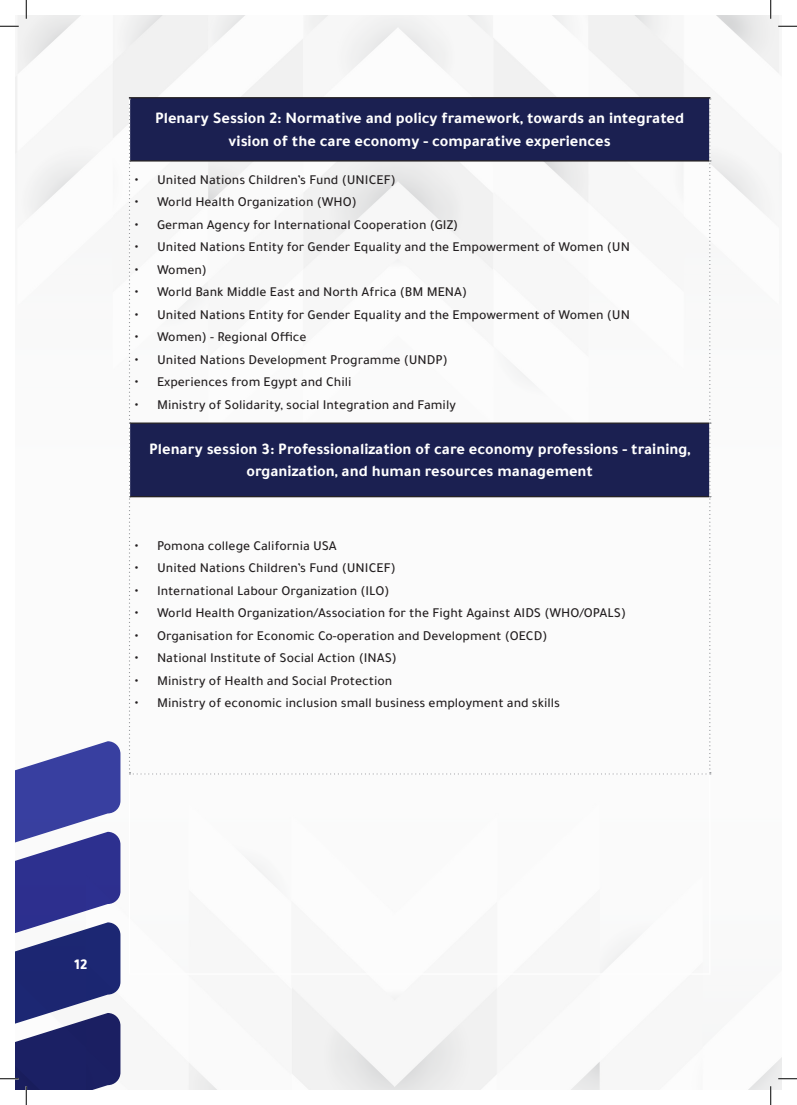
<style>
.page{position:relative;width:797px;height:1105px;background:#fff}
.page>*{position:absolute;margin:0;border:0;box-sizing:border-box;transform-origin:0 0}
.t1{font:700 16.25px/22.5px "Tajawal";color:#fff;text-align:center}
.t2{font:800 15px "Tajawal";color:#fff}
.t3{font:500 13.75px "Tajawal";color:#231f20}
</style>
<div class="page">
<img style="left:16px;top:16px;width:765px;height:1073px">
<hr style="left:129px;top:775px;width:1px;height:198px;background:#fff">
<hr style="left:709px;top:775px;width:1px;height:198px;background:#fff">
<hr style="left:129px;top:973px;width:581px;height:2px;background:#fff">
<hr style="left:129px;top:97px;width:581px;height:1px;background:#231f20">
<svg style="left:129px;top:98px;width:581px;height:677px"></svg>
<hr style="left:130px;top:496px;width:579px;height:1px;background:#231f20">
<svg style="left:0;top:25px;width:19px;height:2px"></svg>
<svg style="left:778px;top:25px;width:19px;height:2px"></svg>
<svg style="left:778px;top:1078px;width:19px;height:1px"></svg>
<svg style="left:25px;top:0;width:2px;height:19px"></svg>
<svg style="left:0;top:741px;width:120px;height:364px"></svg>
<svg style="left:770px;top:0;width:1px;height:19px"></svg>
<svg style="left:770px;top:1086px;width:1px;height:19px"></svg>
<p class="t3" style="left:134px;top:170px;width:6px">•</p>
<p class="t1" style="left:155px;top:107px;width:531px">Plenary Session 2: Normative and policy framework, towards an integrated vision of the care economy - comparative experiences</p>
<p class="t3" style="left:157px;top:170px;width:240px">United Nations Children s’ Fund (UNICEF(</p>
<p class="t3" style="left:134px;top:192px;width:6px">•</p>
<p class="t3" style="left:157px;top:192px;width:201px">World Health Organization (WHO(</p>
<p class="t3" style="left:134px;top:215px;width:6px">•</p>
<p class="t3" style="left:157px;top:215px;width:303px">German Agency for International Cooperation (GIZ(</p>
<p class="t3" style="left:134px;top:237px;width:6px">•</p>
<p class="t3" style="left:157px;top:237px;width:474px">United Nations Entity for Gender Equality and the Empowerment of Women (UN</p>
<p class="t3" style="left:134px;top:260px;width:6px">•</p>
<p class="t3" style="left:157px;top:260px;width:51px">Women(</p>
<p class="t3" style="left:134px;top:282px;width:6px">•</p>
<p class="t3" style="left:157px;top:282px;width:312px">World Bank Middle East and North Africa (BM MENA(</p>
<p class="t3" style="left:134px;top:305px;width:6px">•</p>
<p class="t3" style="left:157px;top:305px;width:474px">United Nations Entity for Gender Equality and the Empowerment of Women (UN</p>
<p class="t3" style="left:134px;top:327px;width:6px">•</p>
<p class="t3" style="left:157px;top:327px;width:151px">Women) - Regional Office</p>
<p class="t3" style="left:134px;top:350px;width:6px">•</p>
<p class="t3" style="left:157px;top:350px;width:292px">United Nations Development Programme (UNDP(</p>
<p class="t3" style="left:134px;top:372px;width:6px">•</p>
<p class="t3" style="left:157px;top:372px;width:196px">Experiences from Egypt and Chili</p>
<p class="t3" style="left:134px;top:395px;width:6px">•</p>
<p class="t3" style="left:157px;top:395px;width:300px">Ministry of Solidarity, social Integration and Family</p>
<p class="t1" style="left:149px;top:437px;width:542px">Plenary session 3: Professionalization of care economy professions - training, organization, and human resources management</p>
<p class="t3" style="left:134px;top:536px;width:6px">•</p>
<p class="t3" style="left:157px;top:536px;width:181px">Pomona college California USA</p>
<p class="t3" style="left:134px;top:558px;width:6px">•</p>
<p class="t3" style="left:157px;top:558px;width:240px">United Nations Children s’ Fund (UNICEF(</p>
<p class="t3" style="left:134px;top:581px;width:6px">•</p>
<p class="t3" style="left:157px;top:581px;width:234px">International Labour Organization (ILO(</p>
<p class="t3" style="left:134px;top:603px;width:6px">•</p>
<p class="t3" style="left:157px;top:603px;width:470px">World Health Organization/Association for the Fight Against AIDS (WHO/OPALS(</p>
<p class="t3" style="left:134px;top:626px;width:6px">•</p>
<p class="t3" style="left:157px;top:626px;width:392px">Organisation for Economic Co-operation and Development (OECD(</p>
<p class="t3" style="left:134px;top:648px;width:6px">•</p>
<p class="t3" style="left:157px;top:648px;width:241px">National Institute of Social Action (INAS(</p>
<p class="t3" style="left:134px;top:671px;width:6px">•</p>
<p class="t3" style="left:157px;top:671px;width:237px">Ministry of Health and Social Protection</p>
<p class="t3" style="left:134px;top:693px;width:6px">•</p>
<p class="t3" style="left:157px;top:693px;width:404px">Ministry of economic inclusion small business employment and skills</p>
<p class="t2" style="left:74px;top:952px;width:15px">12</p>
</div>
